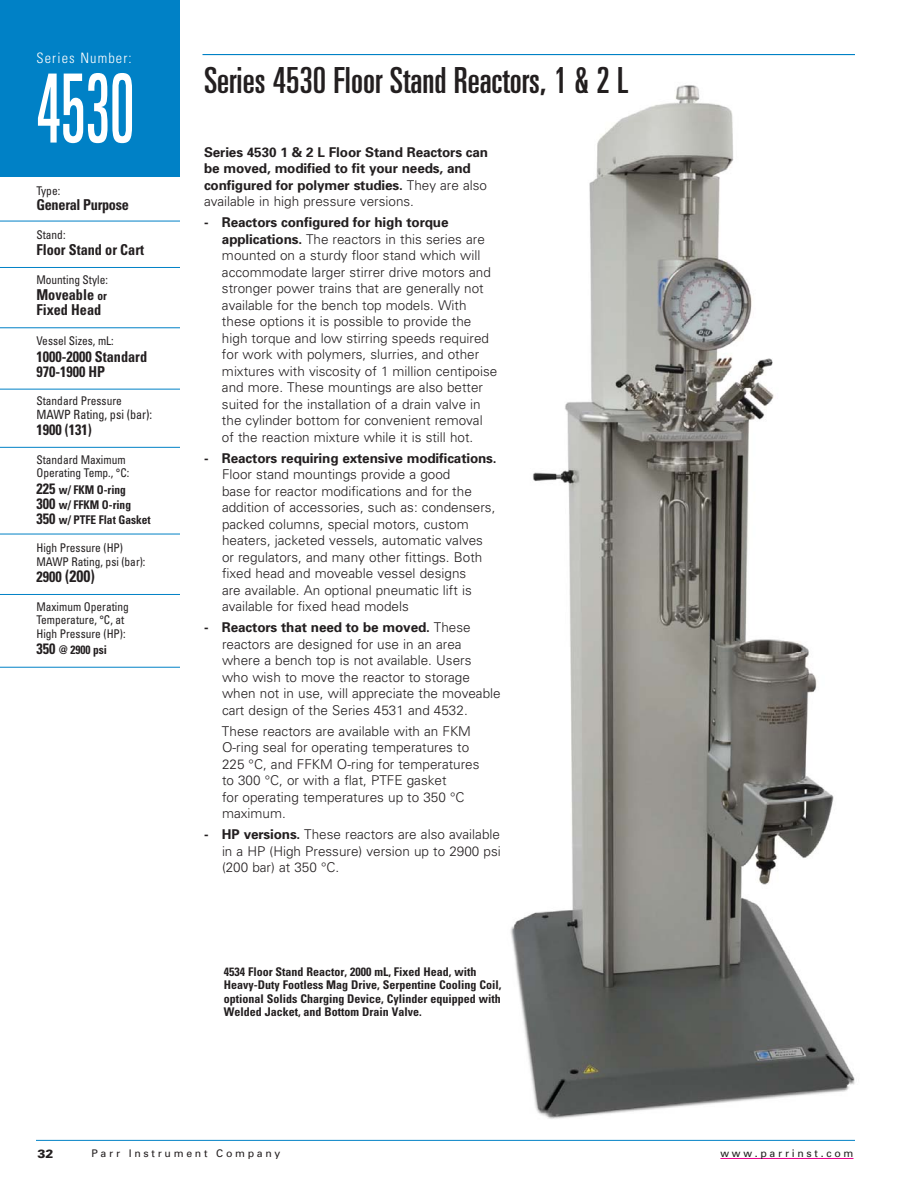
<style>
.page{position:relative;width:918px;height:1188px;background:#fff}
.page>*{position:absolute;margin:0;border:0;box-sizing:border-box;transform-origin:0 0}
.t1{font:ultra-condensed 95.55px "Univers";color:#fff;scale:.69 1}
.t2{font:ultra-condensed 36px "Univers";color:#231f20}
.t3{font:700 condensed 16.5px "Univers";color:#231f20;scale:.95 1}
.t4{font:700 condensed 15px/15px "Univers";color:#231f20;scale:.95 1}
.t5{font:700 condensed 15px "Univers";letter-spacing:-.02em;color:#231f20;scale:.95 1}
.t6{font:300 condensed 14.4px "Univers";letter-spacing:.08em;color:#fff}
.t7{font:300 13.5px/16.5px "Univers";color:#231f20}
.t8{font:700 13.5px/16.5px "Univers";letter-spacing:-.01em;color:#231f20}
.t9{font:condensed 12.75px "Univers";color:#231f20;scale:.95 1}
.t10{font:condensed 12px/13.5px "Univers";color:#231f20;scale:.95 1}
.t11{font:700 condensed 12px/13.5px "Univers";color:#231f20}
.t12{font:700 condensed 12px/15px "Univers";color:#231f20;scale:.95 1}
.t13{font:900 12px "Univers";color:#231f20}
.t14{font:10.5px "Univers";letter-spacing:.26em;color:#231f20}
.s1{color:#221e1e}
.s2{font-size:12px}
.s3{font-size:15px}
.s4{font-weight:300}
.s5{font-weight:700}
</style>
<div class="page">
<hr style="left:202px;top:54px;width:653px;height:1px;background:#0081c6">
<hr style="left:720px;top:1158px;width:134px;height:1px;background:#ec008c">
<hr style="left:36px;top:1140px;width:819px;height:1px;background:#0081c6">
<div style="left:0;top:0;width:180px;height:176px;background:#0081c6"></div>
<hr style="left:0;top:221px;width:180px;height:1px;background:#0081c6">
<hr style="left:0;top:267px;width:180px;height:1px;background:#0081c6">
<hr style="left:0;top:327px;width:180px;height:1px;background:#0081c6">
<hr style="left:0;top:389px;width:180px;height:1px;background:#0081c6">
<hr style="left:0;top:447px;width:180px;height:1px;background:#0081c6">
<hr style="left:0;top:534px;width:180px;height:1px;background:#0081c6">
<hr style="left:0;top:594px;width:180px;height:1px;background:#0081c6">
<hr style="left:0;top:667px;width:180px;height:1px;background:#0081c6">
<img style="left:510px;top:85px;width:345px;height:1034px">
<img style="left:510px;top:85px;width:118px;height:10px">
<p class="t6" style="left:36px;top:53px;width:97px">Series Number:</p>
<h1 class="t1" style="left:36px;top:74px;width:144px">4530</h1>
<h2 class="t2" style="left:204px;top:67px;width:426px">Series 4530 Floor Stand Reac<span class="s1">tors, 1 &amp; 2 L</span></h2>
<p class="t10" style="left:36px;top:185px;width:27px">Type:</p>
<p class="t5" style="left:36px;top:199px;width:99px">General Purpose</p>
<p class="t10" style="left:36px;top:229px;width:32px">Stand:</p>
<p class="t4" style="left:36px;top:244px;width:115px">Floor Stand or Cart</p>
<p class="t10" style="left:36px;top:274px;width:77px">Mounting Style:</p>
<p class="t4" style="left:36px;top:289px;width:76px">Moveable <span class="s2">or<br></span>Fixed Head</p>
<p class="t10" style="left:36px;top:335px;width:83px">Vessel Sizes, mL:</p>
<p class="t4" style="left:36px;top:350px;width:118px">1000-2000 Standard<br>970-1900 HP</p>
<p class="t10" style="left:36px;top:395px;width:91px">Standard Pressure</p>
<p class="t9" style="left:36px;top:410px;width:124px">MAWP Rating, psi (bar):</p>
<p class="t4" style="left:36px;top:424px;width:60px">1900 (131)</p>
<p class="t10" style="left:36px;top:454px;width:99px">Standard Maximum<br>Operating Temp., °C:</p>
<p class="t12" style="left:36px;top:483px;width:122px"><span class="s3">225</span> w/ FKM O-ring<br><span class="s3">300</span> w/ FFKM O-ring<br><span class="s3">350</span> w/ PTFE Flat Gasket</p>
<p class="t10" style="left:36px;top:542px;width:116px">High Pressure (HP)<br>MAWP Rating, psi (bar):</p>
<p class="t3" style="left:36px;top:570px;width:63px"><span class="s3">2900</span> (200)</p>
<p class="t10" style="left:36px;top:601px;width:99px">Maximum Operating<br>Temperature, °C, at<br>High Pressure (HP):</p>
<p class="t12" style="left:36px;top:644px;width:76px"><span class="s3">350</span> @ 2900 psi</p>
<p class="t8" style="left:204px;top:145px;width:286px">Series 4530 1 &amp; 2 L Floor Stand Reactors can be moved, modified to fit your needs, and configured for polymer studies. <span class="s4">They are also available in high pressure versions.</span></p>
<p class="t7" style="left:222px;top:215px;width:277px;text-indent:-18px"><span class="s5">- Reactors configured for high torque applications.</span> The reactors in this series are mounted on a sturdy floor stand which will accommodate larger stirrer drive motors and stronger power trains that are generally not available for the bench top models. With these options it is possible to provide the high torque and low stirring speeds required for work with polymers, slurries, and other mixtures with viscosity of 1 million centipoise and more. These mountings are also better suited for the installation of a drain valve in the cylinder bottom for convenient removal of the reaction mixture while it is still hot.</p>
<p class="t8" style="left:204px;top:451px;width:294px">- Reactors requiring extensive modifications.</p>
<p class="t7" style="left:222px;top:467px;width:275px">Floor stand mountings provide a good<br>base for reactor modifications and for the addition of accessories, such as: condensers, packed columns, special motors, custom heaters, jacketed vessels, automatic valves or regulators, and many other fittings. Both fixed head and moveable vessel designs<br>are available. An optional pneumatic lift is available for fixed head models</p>
<p class="t7" style="left:222px;top:620px;width:280px;text-indent:-18px"><span class="s5">- Reactors that need to be moved.</span> These reactors are designed for use in an area where a bench top is not available. Users who wish to move the reactor to storage when not in use, will appreciate the moveable cart design of the Series 4531 and 4532.</p>
<p class="t7" style="left:222px;top:724px;width:259px">These reactors are available with an FKM O-ring seal for operating temperatures to 225 °C, and FFKM O-ring for temperatures to 300 °C, or with a flat, PTFE gasket<br>for operating temperatures up to 350 °C maximum.</p>
<p class="t7" style="left:222px;top:827px;width:280px;text-align:justify;text-indent:-18px"><span class="s5">- HP versions.</span> These reactors are also available in a HP (High Pressure) version up to 2900 psi (200 bar) at 350 °C.</p>
<p class="t11" style="left:224px;top:966px;width:279px">4534 Floor Stand Reactor, 2000 mL, Fixed Head, with Heavy-Duty Footless Mag Drive, Serpentine Cooling Coil, optional Solids Charging Device, Cylinder equipped with Welded Jacket, and Bottom Drain Valve.</p>
<p class="t13" style="left:38px;top:1150px;width:18px">32</p>
<p class="t14" style="left:92px;top:1150px;width:190px">Parr Instrument Company</p>
<p class="t14" style="left:720px;top:1150px;width:135px">www.parrinst.com</p>
</div>
